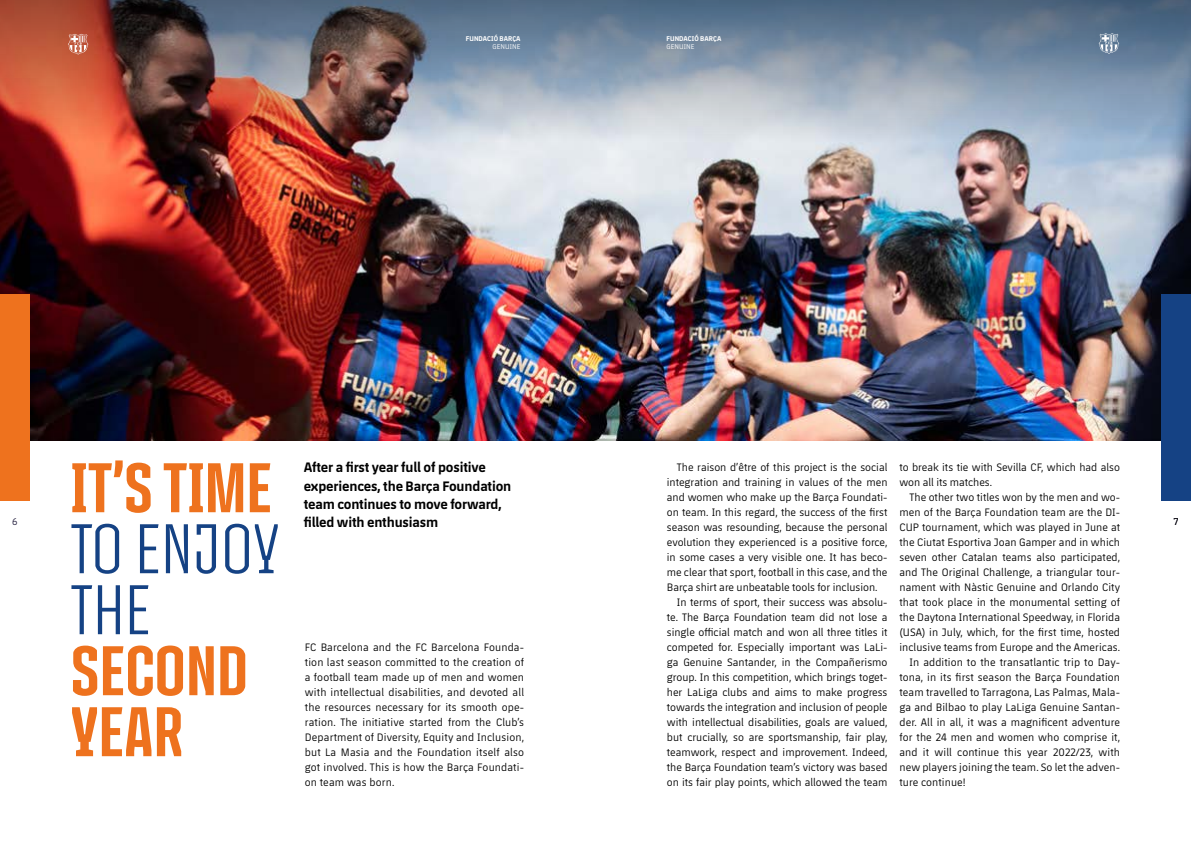
<style>
.page{position:relative;width:1191px;height:842px;background:#fff}
.page>*{position:absolute;margin:0;border:0;box-sizing:border-box;transform-origin:0 0}
.t1{font:700 72px/61px "FCBARCELONACONDENSED";letter-spacing:.01em;color:#ee721e}
.t2{font:72px/61px "FCBARCELONACONDENSED";letter-spacing:.01em;color:#154284}
.t3{font:700 14px/18px "FCBARCELONA";letter-spacing:-.01em;color:#000}
.t4{font:11px/15px "FCBARCELONA";color:#000;text-align:justify}
.t5{font:10px "FCBARCELONA";color:#1f1a3a}
.t6{font:700 7px "FCBARCELONA";letter-spacing:.015em;color:#fff}
.t7{font:7px "FCBARCELONA";letter-spacing:.015em;color:#fff}
</style>
<div class="page">
<img style="left:0;top:141px;width:1191px;height:299px">
<div style="left:1161px;top:294px;width:30px;height:207px;background:#154284"></div>
<div style="left:0;top:294px;width:30px;height:207px;background:#ee721e"></div>
<img style="left:0;top:0;width:1191px;height:141px">
<svg style="left:1098px;top:33px;width:22px;height:22px"></svg>
<svg style="left:68px;top:34px;width:20px;height:21px"></svg>
<p class="t6" style="left:466px;top:34px;width:56px">FUNDACIÓ BARÇA</p>
<p class="t7" style="left:492px;top:42px;width:30px">GENUINE</p>
<p class="t6" style="left:666px;top:34px;width:56px">FUNDACIÓ BARÇA</p>
<p class="t7" style="left:666px;top:42px;width:30px">GENUINE</p>
<p class="t5" style="left:12px;top:514px;width:7px">6</p>
<h1 class="t1" style="left:71px;top:456px;width:202px">IT’S TIME</h1>
<h1 class="t2" style="left:71px;top:518px;width:210px">TO ENJOY<br>THE</h1>
<h1 class="t1" style="left:71px;top:639px;width:178px">SECOND<br>YEAR</h1>
<p class="t3" style="left:304px;top:458px;width:209px">After a first year full of positive experiences, the Barça Foundation team continues to move forward, filled with enthusiasm</p>
<p class="t4" style="left:305px;top:639px;width:221px">FC Barcelona and the FC Barcelona Founda&shy;tion last season committed to the creation of a football team made up of men and women with intellectual disabilities, and devoted all the resources necessary for its smooth ope&shy;ration. The initiative started from the Club’s Department of Diversity, Equity and Inclusion, but La Masia and the Foundation itself also got involved. This is how the Barça Foundati&shy;on team was born.</p>
<p class="t4" style="left:677px;top:459px;width:212px">The raison d’être of this project is the social</p>
<p class="t4" style="left:667px;top:474px;width:222px">integration and training in values of the men</p>
<p class="t4" style="left:667px;top:489px;width:222px">and women who make up the Barça Foundati-</p>
<p class="t4" style="left:667px;top:504px;width:222px">on team. In this regard, the success of the first</p>
<p class="t4" style="left:667px;top:519px;width:222px">season was resounding, because the personal</p>
<p class="t4" style="left:667px;top:534px;width:222px">evolution they experienced is a positive force,</p>
<p class="t4" style="left:667px;top:549px;width:222px">in some cases a very visible one. It has beco-</p>
<p class="t4" style="left:667px;top:564px;width:222px">me clear that sport, football in this case, and the</p>
<p class="t4" style="left:667px;top:579px;width:212px">Barça shirt are unbeatable tools for inclusion.</p>
<p class="t4" style="left:677px;top:594px;width:212px">In terms of sport, their success was absolu-</p>
<p class="t4" style="left:667px;top:609px;width:222px">te. The Barça Foundation team did not lose a</p>
<p class="t4" style="left:667px;top:624px;width:222px">single official match and won all three titles it</p>
<p class="t4" style="left:667px;top:639px;width:222px">competed for. Especially important was LaLi-</p>
<p class="t4" style="left:667px;top:654px;width:222px">ga Genuine Santander, in the Compañerismo</p>
<p class="t4" style="left:667px;top:669px;width:222px">group. In this competition, which brings toget-</p>
<p class="t4" style="left:667px;top:684px;width:222px">her LaLiga clubs and aims to make progress</p>
<p class="t4" style="left:667px;top:699px;width:222px">towards the integration and inclusion of people</p>
<p class="t4" style="left:667px;top:714px;width:222px">with intellectual disabilities, goals are valued,</p>
<p class="t4" style="left:667px;top:729px;width:222px">but crucially, so are sportsmanship, fair play,</p>
<p class="t4" style="left:667px;top:744px;width:222px">teamwork, respect and improvement. Indeed,</p>
<p class="t4" style="left:667px;top:759px;width:222px">the Barça Foundation team’s victory was based</p>
<p class="t4" style="left:667px;top:774px;width:222px">on its fair play points, which allowed the team</p>
<p class="t4" style="left:899px;top:459px;width:222px">to break its tie with Sevilla CF, which had also won all its matches.</p>
<p class="t4" style="left:909px;top:489px;width:212px">The other two titles won by the men and wo-</p>
<p class="t4" style="left:899px;top:504px;width:222px">men of the Barça Foundation team are the DI-</p>
<p class="t4" style="left:899px;top:519px;width:222px">CUP tournament, which was played in June at</p>
<p class="t4" style="left:899px;top:534px;width:222px">the Ciutat Esportiva Joan Gamper and in which</p>
<p class="t4" style="left:899px;top:549px;width:222px">seven other Catalan teams also participated,</p>
<p class="t4" style="left:899px;top:564px;width:222px">and The Original Challenge, a triangular tour-</p>
<p class="t4" style="left:899px;top:579px;width:222px">nament with Nàstic Genuine and Orlando City</p>
<p class="t4" style="left:899px;top:594px;width:222px">that took place in the monumental setting of</p>
<p class="t4" style="left:899px;top:609px;width:222px">the Daytona International Speedway, in Florida</p>
<p class="t4" style="left:899px;top:624px;width:222px">(USA) in July, which, for the first time, hosted</p>
<p class="t4" style="left:899px;top:639px;width:222px">inclusive teams from Europe and the Americas.</p>
<p class="t4" style="left:909px;top:654px;width:212px">In addition to the transatlantic trip to Day-</p>
<p class="t4" style="left:899px;top:669px;width:222px">tona, in its first season the Barça Foundation</p>
<p class="t4" style="left:899px;top:684px;width:222px">team travelled to Tarragona, Las Palmas, Mala-</p>
<p class="t4" style="left:899px;top:699px;width:222px">ga and Bilbao to play LaLiga Genuine Santan-</p>
<p class="t4" style="left:899px;top:714px;width:222px">der. All in all, it was a magnificent adventure</p>
<p class="t4" style="left:899px;top:729px;width:222px">for the 24 men and women who comprise it,</p>
<p class="t4" style="left:899px;top:744px;width:222px">and it will continue this year 2022/23, with</p>
<p class="t4" style="left:899px;top:759px;width:222px">new players joining the team. So let the adven-</p>
<p class="t4" style="left:899px;top:774px;width:68px">ture continue!</p>
<p class="t5" style="left:1173px;top:514px;width:6px">7</p>
</div>
